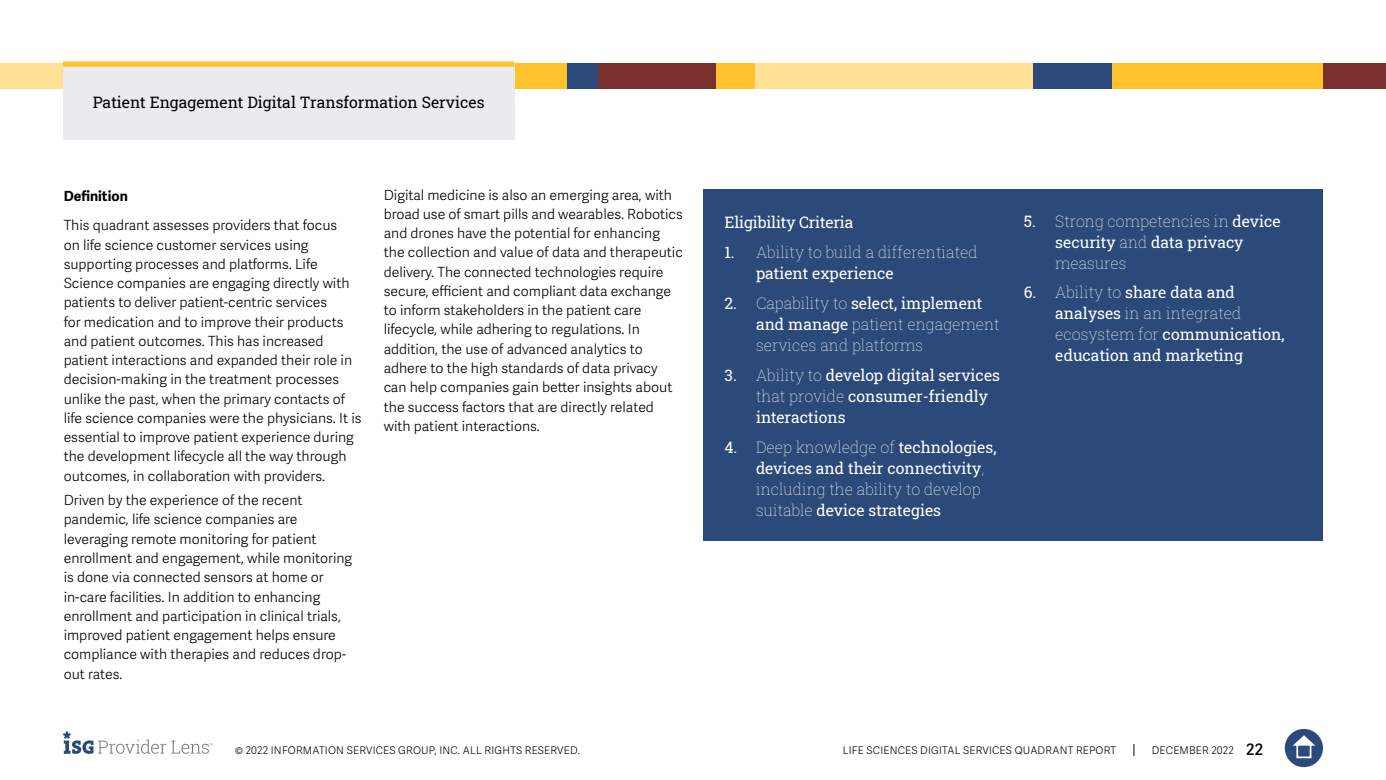
<style>
.page{position:relative;width:1386px;height:780px;background:#fff}
.page>*{position:absolute;margin:0;border:0;box-sizing:border-box;transform-origin:0 0}
.t1{font:15.75px/21px "Roboto Slab ISG P Regular";color:#fff}
.t2{font:15.75px/21px "Roboto Slab ISG P Thin";color:#fff}
.t3{font:15.75px "Roboto Slab ISG P Regular";color:#000}
.t4{font:300 14px/19.2px "Adelle Sans";color:#000101}
.t5{font:700 14px "Adelle Sans";color:#000}
.t6{font:300 10.5px "Adelle Sans";letter-spacing:.02em;color:#000}
.s1{font-family:"Roboto Slab ISG P Regular"}
.s2{font-family:"Roboto Slab ISG P Thin"}
.s3{font-weight:600;font-size:15.75px}
</style>
<div class="page">
<svg style="left:1133px;top:744px;width:1px;height:12px"></svg>
<div style="left:1285px;top:729px;width:38px;height:38px;background:#2b4a79;border-radius:50%"></div>
<svg style="left:1293px;top:735px;width:22px;height:10px"></svg>
<div style="left:1296px;top:743px;width:15px;height:15px;border:2px solid #fff"></div>
<svg style="left:63px;top:731px;width:150px;height:23px"></svg>
<div style="left:1047px;top:63px;width:276px;height:26px;background:#ffc22b"></div>
<div style="left:0;top:63px;width:158px;height:26px;background:#ffe095"></div>
<div style="left:158px;top:63px;width:409px;height:26px;background:#ffc22b"></div>
<div style="left:850px;top:63px;width:184px;height:26px;background:#ffe095"></div>
<div style="left:1323px;top:63px;width:63px;height:26px;background:#7a302e"></div>
<div style="left:1033px;top:63px;width:79px;height:26px;background:#2b4a79"></div>
<div style="left:754px;top:63px;width:98px;height:26px;background:#ffe095"></div>
<div style="left:598px;top:63px;width:157px;height:26px;background:#ffc22b"></div>
<div style="left:598px;top:63px;width:118px;height:26px;background:#7a302e"></div>
<div style="left:567px;top:63px;width:31px;height:26px;background:#2b4a79"></div>
<div style="left:704px;top:189px;width:619px;height:352px;background:#2b4a79"></div>
<div style="left:63px;top:64px;width:451px;height:76px;background:#e9ebee"></div>
<div style="left:63px;top:61px;width:451px;height:6px;background:#ffc22b"></div>
<p class="t3" style="left:93px;top:92px;width:393px">Patient Engagement Digital Transformation Services</p>
<p class="t5" style="left:64px;top:187px;width:66px">Definition</p>
<p class="t4" style="left:64px;top:216px;width:299px">This quadrant assesses providers that focus<br>on life science customer services using supporting processes and platforms. Life Science companies are engaging directly with patients to deliver patient-centric services<br>for medication and to improve their products and patient outcomes. This has increased patient interactions and expanded their role in decision-making in the treatment processes unlike the past, when the primary contacts of life science companies were the physicians. It is essential to improve patient experience during the development lifecycle all the way through outcomes, in collaboration with providers.</p>
<p class="t4" style="left:64px;top:491px;width:290px">Driven by the experience of the recent pandemic, life science companies are leveraging remote monitoring for patient enrollment and engagement, while monitoring is done via connected sensors at home or in-care facilities. In addition to enhancing enrollment and participation in clinical trials, improved patient engagement helps ensure compliance with therapies and reduces drop&shy;out rates.</p>
<p class="t4" style="left:384px;top:185px;width:301px">Digital medicine is also an emerging area, with broad use of smart pills and wearables. Robotics and drones have the potential for enhancing the collection and value of data and therapeutic delivery. The connected technologies require secure, efficient and compliant data exchange to inform stakeholders in the patient care lifecycle, while adhering to regulations. In addition, the use of advanced analytics to adhere to the high standards of data privacy can help companies gain better insights about the success factors that are directly related with patient interactions.</p>
<p class="t1" style="left:724px;top:212px;width:130px">Eligibility Criteria</p>
<p class="t2" style="left:724px;top:241px;width:255px"><span class="s1">1.</span> Ability to build a differentiated</p>
<p class="t1" style="left:756px;top:262px;width:139px">patient experience</p>
<p class="t1" style="left:724px;top:292px;width:259px">2. <span class="s2">Capability to</span> select, implement</p>
<p class="t2" style="left:756px;top:313px;width:245px"><span class="s1">and manage</span> patient engagement services and platforms</p>
<p class="t1" style="left:756px;top:364px;width:246px;text-indent:-32px">3. <span class="s2">Ability to</span> develop digital services <span class="s2">that provide</span> consumer-friendly interactions</p>
<p class="t1" style="left:756px;top:436px;width:242px;text-indent:-32px">4. <span class="s2">Deep knowledge of</span> technologies, devices and their connectivity<span class="s2">,</span></p>
<p class="t2" style="left:756px;top:478px;width:226px">including the ability to develop</p>
<p class="t1" style="left:756px;top:499px;width:187px"><span class="s2">suitable</span> device strategies</p>
<p class="t2" style="left:1024px;top:210px;width:258px"><span class="s1">5.</span> Strong competencies in <span class="s1">device</span></p>
<p class="t1" style="left:1055px;top:231px;width:190px">security <span class="s2">and</span> data privacy</p>
<p class="t2" style="left:1055px;top:252px;width:73px">measures</p>
<p class="t1" style="left:1024px;top:282px;width:213px">6. <span class="s2">Ability to</span> share data and</p>
<p class="t2" style="left:1055px;top:303px;width:188px"><span class="s1">analyses</span> in an integrated</p>
<p class="t1" style="left:1055px;top:324px;width:231px"><span class="s2">ecosystem for</span> communication, education and marketing</p>
<p class="t6" style="left:235px;top:744px;width:346px">© 2022 INFORMATION SERVICES GROUP, INC. ALL RIGHTS RESERVED.</p>
<p class="t6" style="left:843px;top:744px;width:275px">LIFE SCIENCES DIGITAL SERVICES QUADRANT REPORT</p>
<p class="t6" style="left:1152px;top:744px;width:113px">DECEMBER 2022 <span class="s3">22</span></p>
</div>
